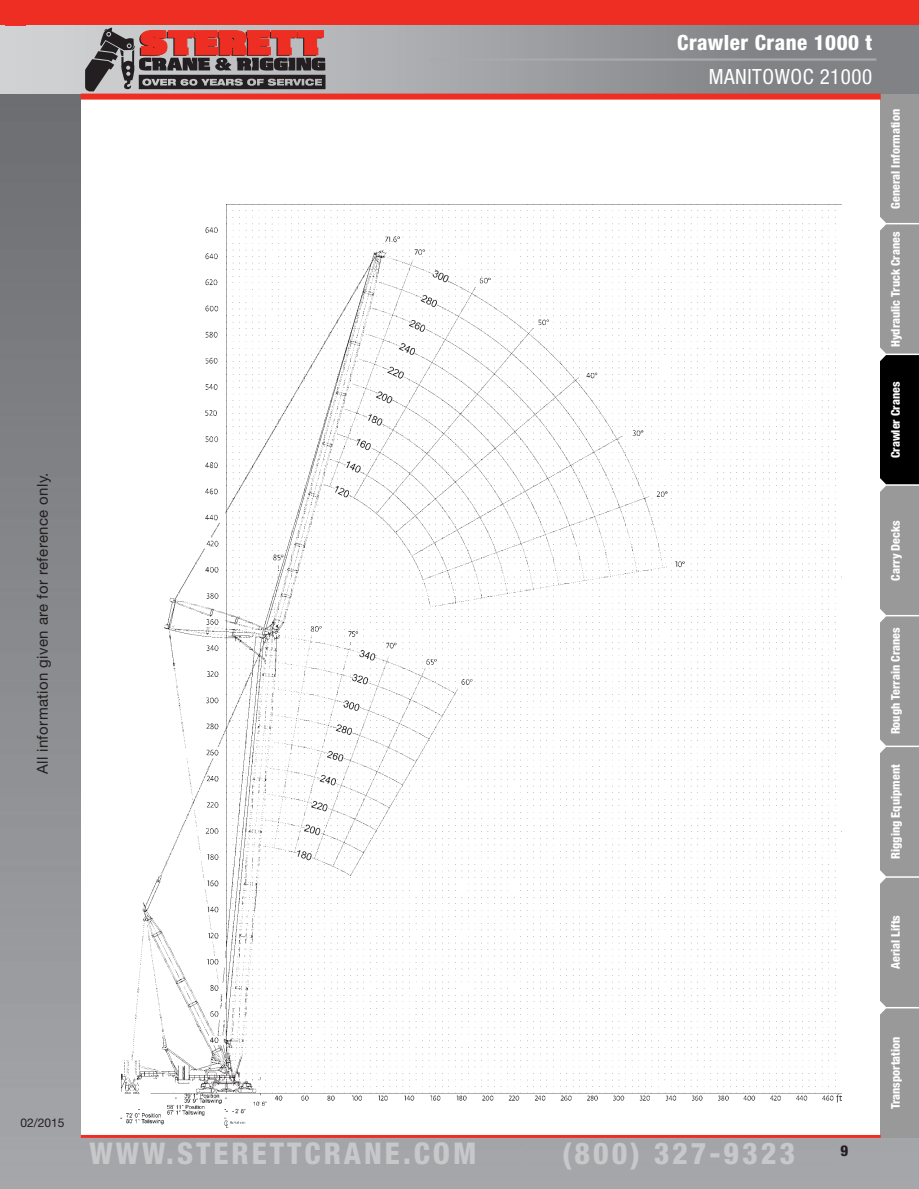
<style>
.page{position:relative;width:919px;height:1189px;background:#fff}
.page>*{position:absolute;margin:0;border:0;box-sizing:border-box;transform-origin:0 0}
.t1{font:800 condensed 30px "Helvetica Neue LT Pro";letter-spacing:.1em;color:#c7c8ca}
.t2{font:800 condensed 21px "Helvetica Neue LT Pro";letter-spacing:.025em;color:#fff}
.t3{font:condensed 21px "Helvetica Neue LT Pro";letter-spacing:.025em;color:#fff}
.t4{font:15px "Helvetica Neue LT Pro";letter-spacing:.025em;color:#231f20}
.t5{font:800 condensed 15px "Helvetica Neue LT Pro";color:#231f20}
.t6{font:800 condensed 12px "Helvetica Neue LT Pro";color:#fff}
.t7{font:12px "Helvetica Neue LT Pro";color:#231f20}
</style>
<div class="page">
<img style="left:0;top:94px;width:838px;height:1094px">
<div style="left:838px;top:1137px;width:80px;height:51px;background:#a4a6a9"></div>
<div style="left:81px;top:94px;width:837px;height:1043px;background:#fff"></div>
<img style="left:880px;top:94px;width:38px;height:1043px">
<div style="left:0;top:0;width:918px;height:26px;background:#ee2e22"></div>
<div style="left:0;top:26px;width:918px;height:68px;background:linear-gradient(to right,#d7d8da,#75787b)"></div>
<svg style="left:85px;top:28px;width:240px;height:63px;background:#926361"></svg>
<div style="left:81px;top:94px;width:799px;height:6px;background:#ee2e22"></div>
<hr style="left:429px;top:58px;width:447px;height:3px;background:#a8a9ad">
<hr style="left:81px;top:1134px;width:799px;height:3px;background:#ee2e22">
<div style="left:0;top:26px;width:26px;height:68px;background:#d1d2d4"></div>
<img style="left:120px;top:204px;width:720px;height:923px">
<p class="t4" style="left:33px;top:774px;width:303px;rotate:-90deg">All information given are for reference only.</p>
<p class="t7" style="left:21px;top:1115px;width:46px">02/2015</p>
<h1 class="t1" style="left:89px;top:1134px;width:388px">www.STERETTCRAnE.Com</h1>
<h2 class="t2" style="left:677px;top:30px;width:196px">Crawler Crane 1000 t</h2>
<h2 class="t3" style="left:708px;top:64px;width:165px">MANITOWOC 21000</h2>
<p class="t6" style="left:888px;top:208px;width:101px;rotate:-90deg">General Information</p>
<p class="t6" style="left:888px;top:347px;width:117px;rotate:-90deg">Hydraulic Truck Cranes</p>
<p class="t6" style="left:888px;top:458px;width:78px;rotate:-90deg">Crawler Cranes</p>
<p class="t6" style="left:888px;top:580px;width:62px;rotate:-90deg">Carry Decks</p>
<p class="t6" style="left:888px;top:734px;width:108px;rotate:-90deg">Rough Terrain Cranes</p>
<p class="t6" style="left:888px;top:858px;width:96px;rotate:-90deg">Rigging Equipment</p>
<p class="t6" style="left:888px;top:969px;width:56px;rotate:-90deg">Aerial Lifts</p>
<h1 class="t1" style="left:562px;top:1134px;width:234px">(800) 327-9323</h1>
<p class="t5" style="left:840px;top:1141px;width:9px">9</p>
<p class="t6" style="left:888px;top:1108px;width:74px;rotate:-90deg">Transportation</p>
</div>
